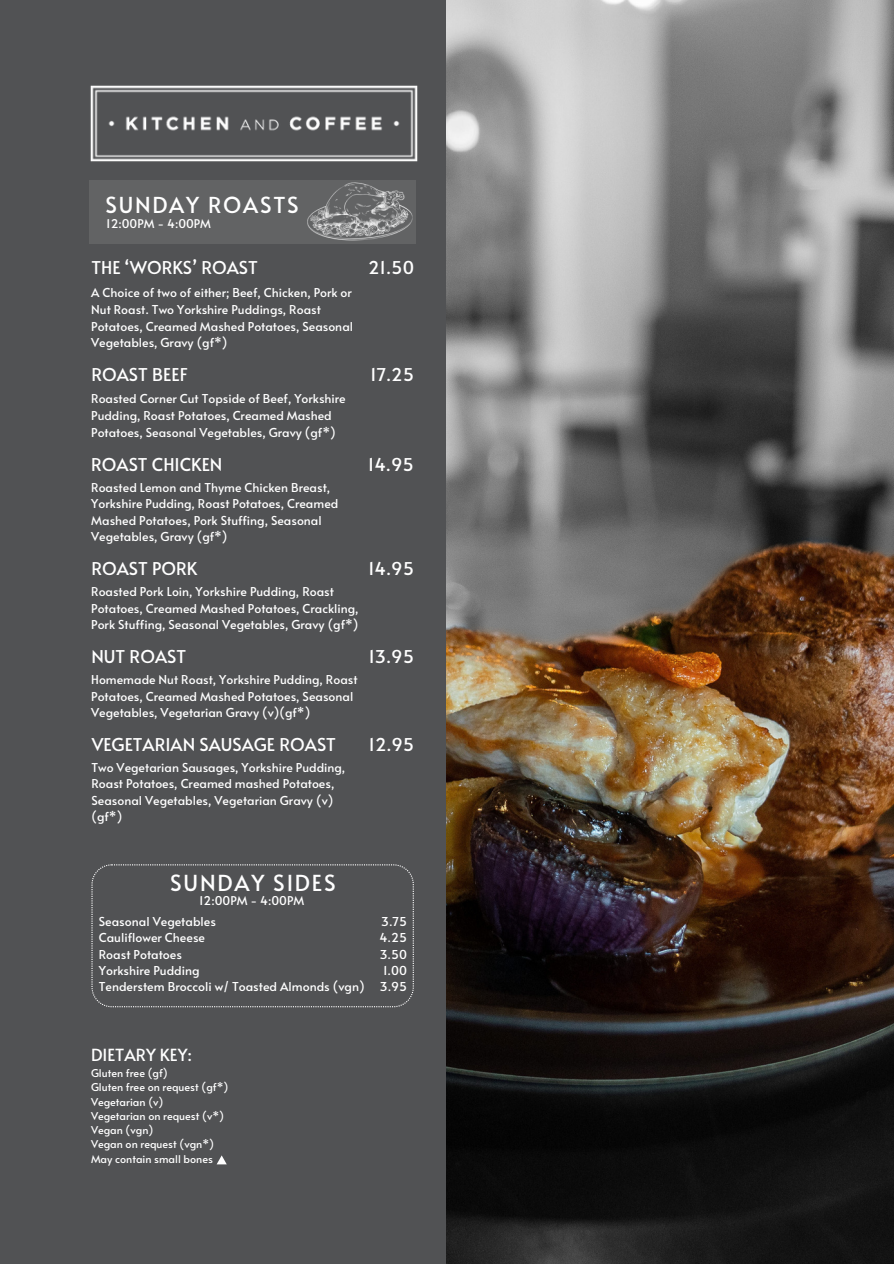
<style>
.page{position:relative;width:894px;height:1264px;background:#fff}
.page>*{position:absolute;margin:0;border:0;box-sizing:border-box;transform-origin:0 0}
.t1{font:22.05px "Alata";letter-spacing:.08em;color:#fff}
.t2{font:21.9px "Alata";letter-spacing:.08em;color:#fff}
.t3{font:17.55px "Alata";color:#fff}
.t4{font:16.65px "Alata";color:#fff}
.t5{font:12.3px/16.4px "Alata";color:#fff}
.t6{font:12.15px/16.2px "Alata";color:#fff}
.t7{font:12px "Alata";color:#fff}
.t8{font:10.65px/14.2px "Alata";color:#fff}
</style>
<div class="page">
<div style="left:0;top:0;width:893px;height:1263px;background:#515254"></div>
<img style="left:446px;top:0;width:447px;height:1263px">
<img style="left:90px;top:85px;width:328px;height:77px">
<svg style="left:217px;top:1155px;width:10px;height:9px"></svg>
<svg style="left:91px;top:864px;width:322px;height:143px"></svg>
<div style="left:89px;top:180px;width:327px;height:63px;background:#626364"></div>
<img style="left:307px;top:182px;width:106px;height:59px">
<h4 class="t2" style="left:105px;top:189px;width:195px">SUNDAY ROASTS</h4>
<p class="t7" style="left:106px;top:214px;width:106px">12:00PM - 4:00PM</p>
<h3 class="t3" style="left:91px;top:255px;width:168px">THE ‘WORKS’ ROAST</h3>
<h2 class="t6" style="left:91px;top:283px;width:263px;line-height:17px">A Choice of two of either; Beef, Chicken, Pork or Nut Roast. Two Yorkshire Puddings, Roast Potatoes, Creamed Mashed Potatoes, Seasonal Vegetables, Gravy (gf*)</h2>
<h2 class="t3" style="left:368px;top:255px;width:47px">21.50</h2>
<h4 class="t3" style="left:91px;top:361px;width:98px">ROAST BEEF</h4>
<h2 class="t3" style="left:370px;top:361px;width:45px">17.25</h2>
<h1 class="t6" style="left:91px;top:390px;width:256px;line-height:17px">Roasted Corner Cut Topside of Beef, Yorkshire<br>Pudding, Roast Potatoes, Creamed Mashed<br>Potatoes, Seasonal Vegetables, Gravy (gf*)</h1>
<h2 class="t3" style="left:91px;top:451px;width:133px">ROAST CHICKEN</h2>
<h4 class="t6" style="left:91px;top:479px;width:248px">Roasted Lemon and Thyme Chicken Breast, Yorkshire Pudding, Roast Potatoes, Creamed Mashed Potatoes, Pork Stuffing, Seasonal Vegetables, Gravy (gf*)</h4>
<h2 class="t3" style="left:91px;top:555px;width:107px">ROAST PORK</h2>
<h4 class="t6" style="left:91px;top:583px;width:269px">Roasted Pork Loin, Yorkshire Pudding, Roast<br>Potatoes, Creamed Mashed Potatoes, Crackling,<br>Pork Stuffing, Seasonal Vegetables, Gravy (gf*)</h4>
<h2 class="t3" style="left:91px;top:643px;width:96px">NUT ROAST</h2>
<h4 class="t6" style="left:91px;top:671px;width:268px">Homemade Nut Roast, Yorkshire Pudding, Roast<br>Potatoes, Creamed Mashed Potatoes, Seasonal<br>Vegetables, Vegetarian Gravy (v)(gf*)</h4>
<h4 class="t3" style="left:92px;top:731px;width:246px">VEGETARIAN SAUSAGE ROAST</h4>
<h1 class="t6" style="left:91px;top:759px;width:255px">Two Vegetarian Sausages, Yorkshire Pudding, Roast Potatoes, Creamed mashed Potatoes, Seasonal Vegetables, Vegetarian Gravy (v) (gf*)</h1>
<h2 class="t3" style="left:368px;top:451px;width:47px">14.95</h2>
<h2 class="t3" style="left:368px;top:555px;width:47px">14.95</h2>
<h2 class="t3" style="left:368px;top:643px;width:47px">13.95</h2>
<h3 class="t3" style="left:368px;top:731px;width:47px">12.95</h3>
<h4 class="t1" style="left:170px;top:866px;width:167px">SUNDAY SIDES</h4>
<h2 class="t7" style="left:199px;top:892px;width:107px">12:00PM - 4:00PM</h2>
<h2 class="t5" style="left:99px;top:912px;width:267px">Seasonal Vegetables<br>Cauliflower Cheese<br>Roast Potatoes<br>Yorkshire Pudding<br>Tenderstem Broccoli w/ Toasted Almonds (vgn)</h2>
<h2 class="t5" style="left:379px;top:912px;width:29px;text-align:justify">3.75<br>4.25<br>3.50<br>1.00<br>3.95</h2>
<h3 class="t4" style="left:91px;top:1042px;width:103px">DIETARY KEY:</h3>
<p class="t8" style="left:91px;top:1065px;width:139px">Gluten free (gf)<br>Gluten free on request (gf*)<br>Vegetarian (v)<br>Vegetarian on request (v*)<br>Vegan (vgn)<br>Vegan on request (vgn*)<br>May contain small bones</p>
</div>
